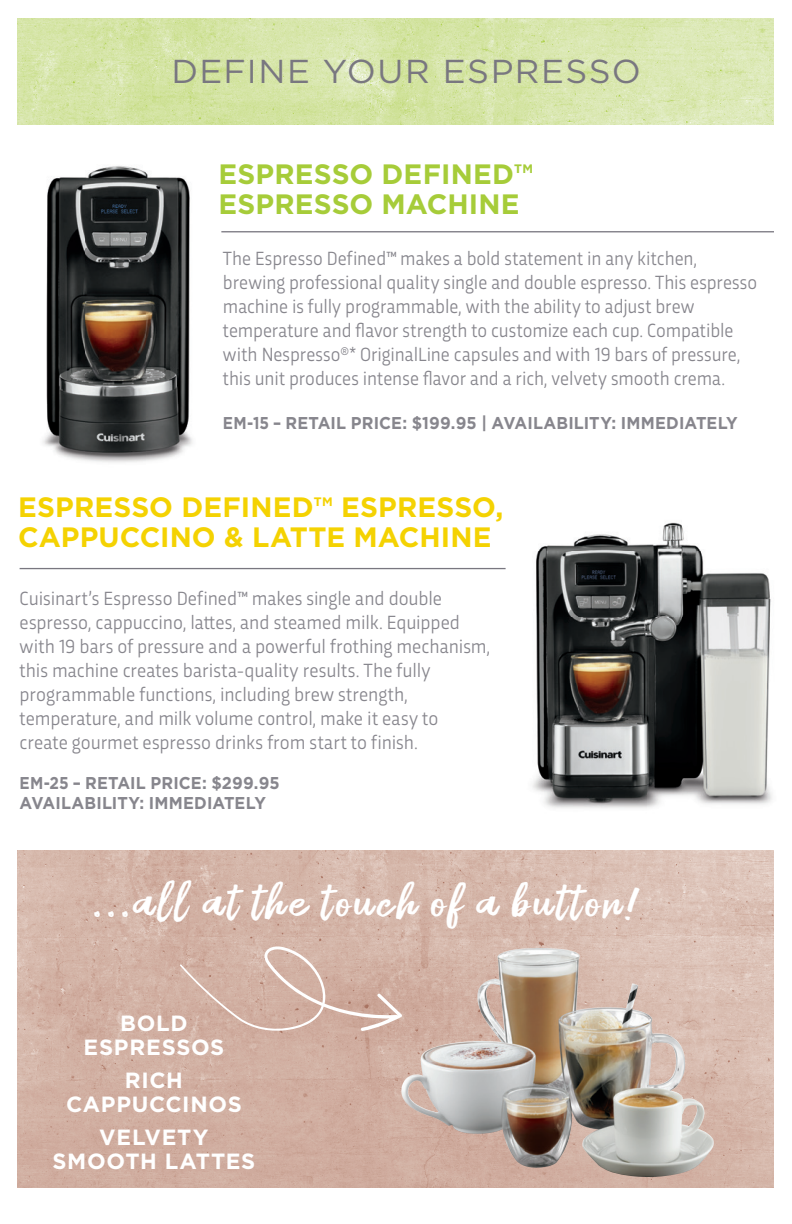
<style>
.page{position:relative;width:792px;height:1224px;background:#fff}
.page>*{position:absolute;margin:0;border:0;box-sizing:border-box;transform-origin:0 0}
.t1{font:42px "Justloves";letter-spacing:.08em;color:#fff}
.t2{font:33.2px "Gotham";letter-spacing:.045em;color:#797780}
.t3{font:700 28px/30px "Gotham";letter-spacing:.005em;color:#f4d202}
.t4{font:700 28px/30px "Gotham";letter-spacing:.005em;color:#a6cc39}
.t5{font:700 22px/24px "Gotham";letter-spacing:.03em;color:#fff;text-align:center}
.t6{font:20px/24px "Trasandina";color:#87868d;scale:.93 1}
.t7{font:20px/24px "Trasandina";color:#87868d;scale:.95 1}
.t8{font:700 17.2px/20px "Gotham";letter-spacing:.01em;color:#87868d;scale:.89 1}
</style>
<div class="page">
<img style="left:18px;top:850px;width:756px;height:338px">
<svg style="left:180px;top:946px;width:222px;height:85px;background:#d3b4a7"></svg>
<img style="left:401px;top:948px;width:155px;height:220px">
<img style="left:43px;top:166px;width:150px;height:297px">
<img style="left:532px;top:522px;width:240px;height:287px">
<img style="left:17px;top:18px;width:757px;height:107px">
<hr style="left:221px;top:231px;width:553px;height:1px;background:#797780">
<hr style="left:20px;top:568px;width:486px;height:1px;background:#797780">
<h2 class="t2" style="left:171px;top:50px;width:471px">DEFINE YOUR ESPRESSO</h2>
<h3 class="t4" style="left:218px;top:159px;width:316px">ESPRESSO DEFINED™<br>ESPRESSO MACHINE</h3>
<p class="t6" style="left:223px;top:245px;width:576px">The Espresso Defined™ makes a bold statement in any kitchen, brewing professional quality single and double espresso. This espresso machine is fully programmable, with the ability to adjust brew temperature and flavor strength to customize each cup. Compatible with Nespresso<sup>®</sup>* OriginalLine capsules and with 19 bars of pressure, this unit produces intense flavor and a rich, velvety smooth crema.</p>
<p class="t8" style="left:223px;top:413px;width:580px">EM-15 – RETAIL PRICE: $199.95 | AVAILABILITY: IMMEDIATELY</p>
<h3 class="t3" style="left:18px;top:492px;width:487px">ESPRESSO DEFINED™ ESPRESSO,<br>CAPPUCCINO &amp; LATTE MACHINE</h3>
<p class="t7" style="left:20px;top:585px;width:497px">Cuisinart’s Espresso Defined™ makes single and double espresso, cappuccino, lattes, and steamed milk. Equipped with 19 bars of pressure and a powerful frothing mechanism, this machine creates barista-quality results. The fully programmable functions, including brew strength, temperature, and milk volume control, make it easy to create gourmet espresso drinks from start to finish.</p>
<p class="t8" style="left:20px;top:773px;width:294px">EM-25 – RETAIL PRICE: $299.95<br>AVAILABILITY: IMMEDIATELY</p>
<h1 class="t1" style="left:91px;top:874px;width:551px">...all at the touch of a button!</h1>
<p class="t5" style="left:84px;top:1011px;width:142px">BOLD<br>ESPRESSOS</p>
<p class="t5" style="left:66px;top:1068px;width:177px">RICH<br>CAPPUCCINOS</p>
<p class="t5" style="left:52px;top:1125px;width:204px">VELVETY<br>SMOOTH LATTES</p>
</div>
